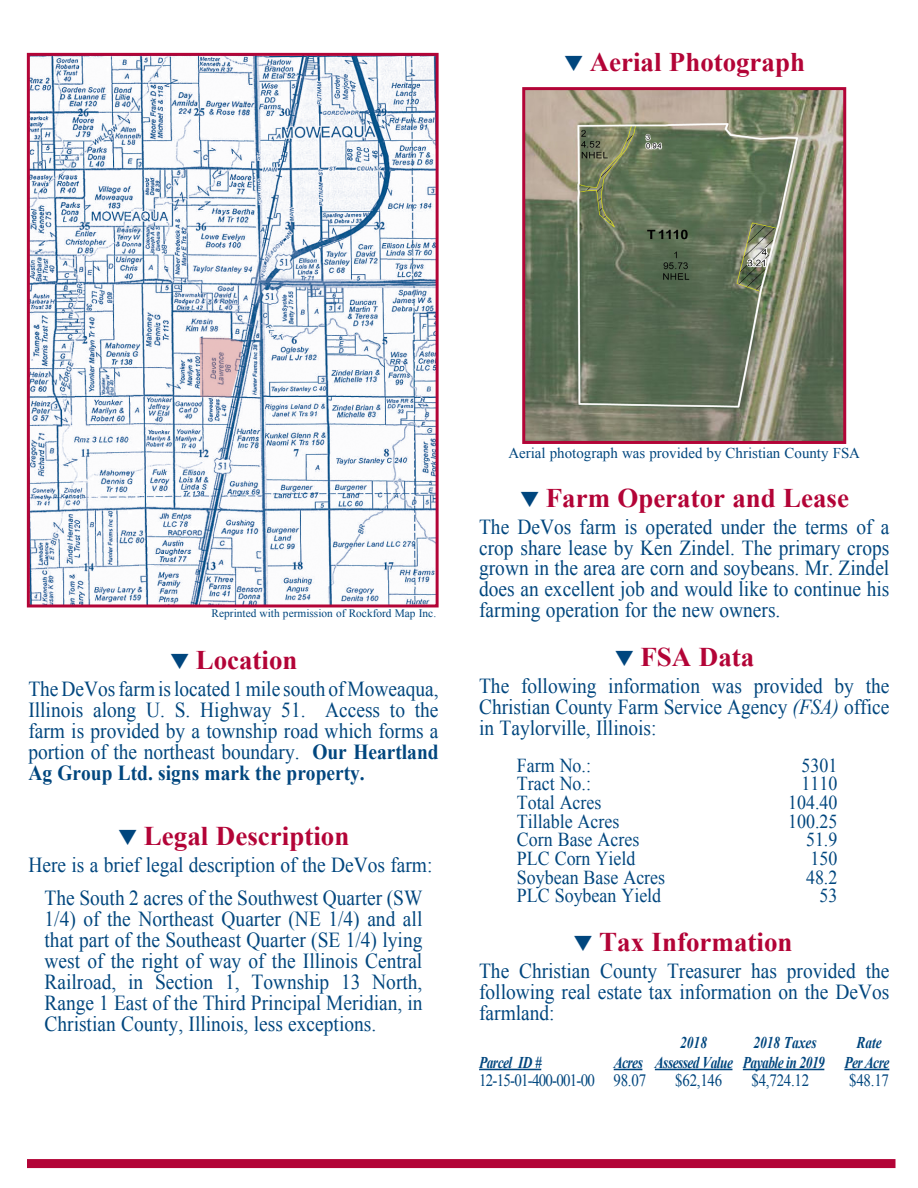
<style>
.page{position:relative;width:918px;height:1188px;background:#fff}
.page>*{position:absolute;margin:0;border:0;box-sizing:border-box;transform-origin:0 0}
.t1{font:700 27px "Times New Roman";color:#b30437}
.t2{font:700 26.85px "Times New Roman";color:#b30437}
.t3{font:21.3px/20.9px "Times New Roman";color:#00467e;text-align:justify;scale:.91 1}
.t4{font:19.8px "Times New Roman";color:#00467e;scale:.91 1}
.t5{font:17.25px "Times New Roman";letter-spacing:-.05em;color:#00467e;scale:.86 1}
.t6{font:17.25px "Times New Roman";letter-spacing:-.015em;color:#00467e;scale:.86 1}
.t7{font:italic 700 16.5px "Times New Roman";letter-spacing:-.04em;color:#00467e;scale:.82 1}
.t8{font:italic 700 16.5px "Times New Roman";color:#00467e;scale:.82 1}
.t9{font:15px "Times New Roman";color:#00467e}
.t10{font:11.4px "Times New Roman";color:#00467e}
.s1{color:#00467e}
.s2{font-weight:700}
.s3{font-style:italic}
</style>
<div class="page">
<div style="left:27px;top:1159px;width:869px;height:9px;background:#b30437"></div>
<hr style="left:479px;top:1069px;width:62px;height:1px;background:#00467e">
<svg style="left:614px;top:1069px;width:28px;height:1px"></svg>
<hr style="left:655px;top:1069px;width:78px;height:1px;background:#00467e">
<hr style="left:743px;top:1069px;width:81px;height:1px;background:#00467e">
<hr style="left:844px;top:1069px;width:45px;height:1px;background:#00467e">
<svg style="left:26px;top:52px;width:413px;height:556px"></svg>
<svg style="left:199px;top:337px;width:45px;height:61px;background:#c9b1b9"></svg>
<svg style="left:522px;top:87px;width:325px;height:357px;background:#7a7c67"></svg>
<p class="t2" style="left:564px;top:44px;width:243px"><span class="s1">❑</span> Aerial Photograph</p>
<p class="t10" style="left:212px;top:605px;width:226px">Reprinted with permission of Rockford Map Inc.</p>
<p class="t2" style="left:170px;top:642px;width:129px"><span class="s1">❑</span> Location</p>
<p class="t3" style="left:28px;top:678px;width:452px">The DeVos farm is located 1 mile south of Moweaqua, Illinois along U. S. Highway 51. Access to the farm is provided by a township road which forms a portion of the northeast boundary. <span class="s2">Our Heartland Ag Group Ltd. signs mark the property.</span></p>
<p class="t1" style="left:118px;top:818px;width:233px"><span class="s1">❑</span> Legal Description</p>
<p class="t3" style="left:28px;top:854px;width:446px">Here is a brief legal description of the DeVos farm:</p>
<p class="t3" style="left:45px;top:887px;width:417px">The South 2 acres of the Southwest Quarter (SW 1/4) of the Northeast Quarter (NE 1/4) and all that part of the Southeast Quarter (SE 1/4) lying west of the right of way of the Illinois Central Railroad, in Section 1, Township 13 North, Range 1 East of the Third Principal Meridian, in Christian County, Illinois, less exceptions.</p>
<p class="t9" style="left:508px;top:443px;width:353px">Aerial photograph was provided by Christian County FSA</p>
<p class="t2" style="left:520px;top:479px;width:331px"><span class="s1">❑</span> Farm Operator and Lease</p>
<p class="t3" style="left:479px;top:516px;width:452px">The DeVos farm is operated under the terms of a crop share lease by Ken Zindel. The primary crops grown in the area are corn and soybeans. Mr. Zindel does an excellent job and would like to continue his farming operation for the new owners.</p>
<p class="t1" style="left:614px;top:638px;width:142px"><span class="s1">❑</span> FSA Data</p>
<p class="t3" style="left:479px;top:675px;width:452px">The following information was provided by the Christian County Farm Service Agency <span class="s3">(FSA)</span> office in Taylorville, Illinois:</p>
<p class="t4" style="left:517px;top:752px;width:83px">Farm No.:</p>
<p class="t4" style="left:802px;top:752px;width:41px">5301</p>
<p class="t4" style="left:517px;top:770px;width:83px">Tract No.:</p>
<p class="t4" style="left:802px;top:770px;width:41px">1110</p>
<p class="t4" style="left:517px;top:789px;width:94px">Total Acres</p>
<p class="t4" style="left:788px;top:789px;width:56px">104.40</p>
<p class="t4" style="left:517px;top:808px;width:114px">Tillable Acres</p>
<p class="t4" style="left:788px;top:808px;width:56px">100.25</p>
<p class="t4" style="left:517px;top:826px;width:136px">Corn Base Acres</p>
<p class="t4" style="left:806px;top:826px;width:36px">51.9</p>
<p class="t4" style="left:517px;top:845px;width:132px">PLC Corn Yield</p>
<p class="t4" style="left:811px;top:845px;width:31px">150</p>
<p class="t4" style="left:517px;top:864px;width:164px">Soybean Base Acres</p>
<p class="t4" style="left:806px;top:864px;width:36px">48.2</p>
<p class="t4" style="left:517px;top:882px;width:160px">PLC Soybean Yield</p>
<p class="t4" style="left:819px;top:882px;width:21px">53</p>
<p class="t1" style="left:573px;top:923px;width:221px"><span class="s1">❑</span> Tax Information</p>
<p class="t3" style="left:479px;top:960px;width:452px">The Christian County Treasurer has provided the following real estate tax information on the DeVos farmland:</p>
<p class="t7" style="left:680px;top:1031px;width:34px">2018</p>
<p class="t8" style="left:753px;top:1031px;width:79px">2018 Taxes</p>
<p class="t7" style="left:856px;top:1031px;width:32px">Rate</p>
<p class="t7" style="left:479px;top:1051px;width:78px">Parcel ID #</p>
<p class="t7" style="left:614px;top:1051px;width:338px">Acres Assessed Value Payable in 2019 Per Acre</p>
<p class="t5" style="left:479px;top:1068px;width:196px">12-15-01-400-001-00 98.07</p>
<p class="t6" style="left:675px;top:1068px;width:56px">$62,146</p>
<p class="t6" style="left:752px;top:1068px;width:69px">$4,724.12</p>
<p class="t6" style="left:849px;top:1068px;width:48px">$48.17</p>
</div>
